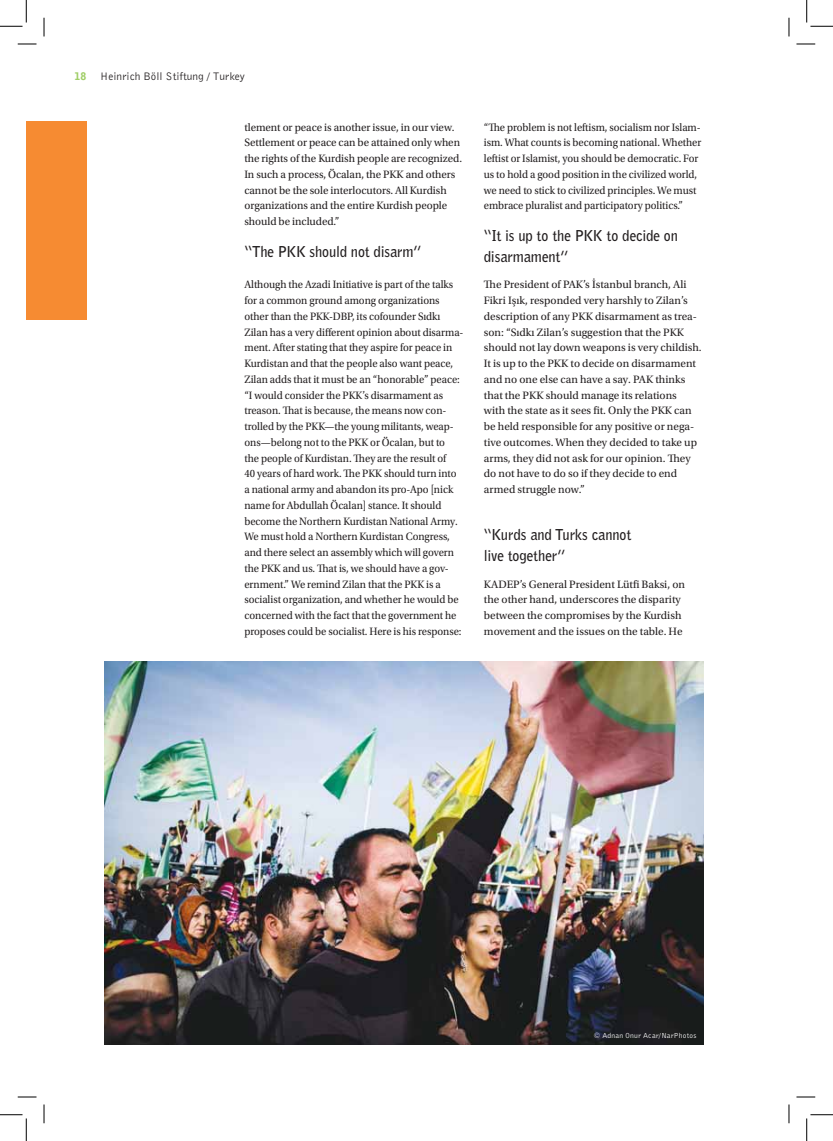
<style>
.page{position:relative;width:833px;height:1141px;background:#fff}
.page>*{position:absolute;margin:0;border:0;box-sizing:border-box;transform-origin:0 0}
.t1{font:700 15px/21px "Bell Gothic";color:#231f20;scale:.95 1}
.t2{font:11.25px/15.8px "Utopia Std";letter-spacing:-.005em;color:#231f20;scale:.95 1}
.t3{font:11.25px/15.8px "Utopia Std";letter-spacing:-.005em;color:#231f20}
.t4{font:11.25px "Bell Gothic";color:#231f20}
.t5{font:7.5px "Bell Gothic";letter-spacing:.025em;color:#fff}
.s1{font-weight:900;font-size:10.5px;color:#a0ce67}
</style>
<div class="page">
<img style="left:104px;top:661px;width:599px;height:383px">
<div style="left:26px;top:121px;width:60px;height:199px;background:#f68b32"></div>
<svg style="left:18px;top:43px;width:18px;height:2px"></svg>
<svg style="left:796px;top:43px;width:18px;height:2px"></svg>
<svg style="left:18px;top:1096px;width:18px;height:1px"></svg>
<svg style="left:796px;top:1096px;width:18px;height:1px"></svg>
<svg style="left:43px;top:18px;width:2px;height:18px"></svg>
<svg style="left:43px;top:1104px;width:2px;height:19px"></svg>
<svg style="left:788px;top:18px;width:1px;height:18px"></svg>
<svg style="left:788px;top:1104px;width:1px;height:19px"></svg>
<svg style="left:0;top:0;width:27px;height:27px"></svg>
<svg style="left:0;top:1114px;width:27px;height:26px"></svg>
<svg style="left:806px;top:0;width:26px;height:27px"></svg>
<svg style="left:806px;top:1114px;width:26px;height:26px"></svg>
<p class="t4" style="left:74px;top:72px;width:172px"><span class="s1">18</span> Heinrich Böll Stiftung / Turkey</p>
<p class="t3" style="left:244px;top:120px;width:219px">tlement or peace is another issue, in our view.<br>Settlement or peace can be attained only when the rights of the Kurdish people are recognized.<br>In such a process, Öcalan, the PKK and others cannot be the sole interlocutors. All Kurdish organizations and the entire Kurdish people should be included.”</p>
<h1 class="t1" style="left:244px;top:242px;width:188px">“The PKK should not disarm”</h1>
<p class="t2" style="left:244px;top:278px;width:232px">Although the Azadi Initiative is part of the talks for a common ground among organizations other than the PKK-DBP, its cofounder Sıdkı Zilan has a very different opinion about disarma&shy;ment. After stating that they aspire for peace in Kurdistan and that the people also want peace, Zilan adds that it must be an “honorable” peace: “I would consider the PKK’s disarmament as treason. That is because, the means now con&shy;trolled by the PKK—the young militants, weap&shy;ons—belong not to the PKK or Öcalan, but to<br>the people of Kurdistan. They are the result of<br>40 years of hard work. The PKK should turn into a national army and abandon its pro-Apo [nick name for Abdullah Öcalan] stance. It should become the Northern Kurdistan National Army.<br>We must hold a Northern Kurdistan Congress, and there select an assembly which will govern the PKK and us. That is, we should have a gov&shy;ernment.” We remind Zilan that the PKK is a socialist organization, and whether he would be concerned with the fact that the government he proposes could be socialist. Here is his response:</p>
<p class="t2" style="left:483px;top:120px;width:230px">“The problem is not leftism, socialism nor Islam&shy;ism. What counts is becoming national. Whether leftist or Islamist, you should be democratic. For us to hold a good position in the civilized world, we need to stick to civilized principles. We must embrace pluralist and participatory politics.”</p>
<h1 class="t1" style="left:483px;top:226px;width:205px">“It is up to the PKK to decide on disarmament”</h1>
<p class="t3" style="left:483px;top:278px;width:219px">The President of PAK’s İstanbul branch, Ali Fikri Işık, responded very harshly to Zilan’s description of any PKK disarmament as trea&shy;son: “Sıdkı Zilan’s suggestion that the PKK should not lay down weapons is very childish.<br>It is up to the PKK to decide on disarmament and no one else can have a say. PAK thinks that the PKK should manage its relations<br>with the state as it sees fit. Only the PKK can be held responsible for any positive or nega&shy;tive outcomes. When they decided to take up arms, they did not ask for our opinion. They do not have to do so if they decide to end armed struggle now.”</p>
<h1 class="t1" style="left:483px;top:525px;width:156px">“Kurds and Turks cannot live together”</h1>
<p class="t3" style="left:483px;top:577px;width:202px">KADEP’s General President Lütfi Baksi, on the other hand, underscores the disparity between the compromises by the Kurdish movement and the issues on the table. He</p>
<p class="t5" style="left:593px;top:1032px;width:104px">© Adnan Onur Acar/NarPhotos</p>
</div>
